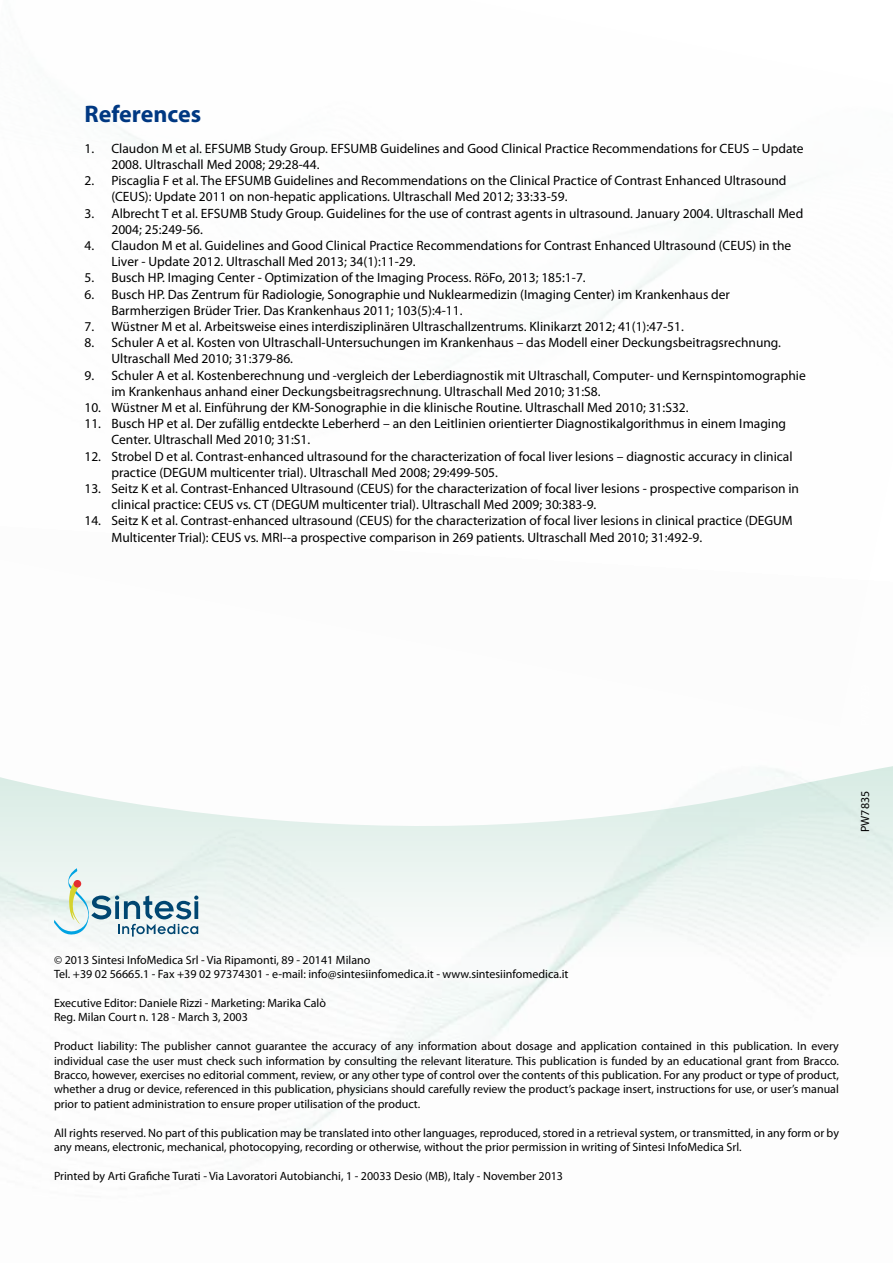
<style>
.page{position:relative;width:893px;height:1263px;background:#fff}
.page>*{position:absolute;margin:0;border:0;box-sizing:border-box;transform-origin:0 0}
.t1{font:700 24px "Myriad Pro";color:#003882}
.t2{font:13.5px/16.2px "Myriad Pro";color:#000}
.t3{font:12px/14.4px "Myriad Pro";color:#000}
</style>
<div class="page">
<img style="left:145px;top:968px;width:416px;height:181px">
<svg style="left:0;top:766px;width:893px;height:202px"></svg>
<svg style="left:54px;top:868px;width:144px;height:68px"></svg>
<svg style="left:71px;top:884px;width:7px;height:13px"></svg>
<div style="left:74px;top:880px;width:7px;height:7px;background:#e42d31;border-radius:50%"></div>
<h1 class="t1" style="left:84px;top:98px;width:118px">References</h1>
<p class="t2" style="left:111px;top:140px;width:694px;text-indent:-27px">1. Claudon M et al. EFSUMB Study Group. EFSUMB Guidelines and Good Clinical Practice Recommendations for CEUS – Update<br>2008. Ultraschall Med 2008; 29:28-44.</p>
<p class="t2" style="left:111px;top:172px;width:677px;text-indent:-27px">2. Piscaglia F et al. The EFSUMB Guidelines and Recommendations on the Clinical Practice of Contrast Enhanced Ultrasound (CEUS): Update 2011 on non-hepatic applications. Ultraschall Med 2012; 33:33-59.</p>
<p class="t2" style="left:111px;top:205px;width:693px;text-indent:-27px">3. Albrecht T et al. EFSUMB Study Group. Guidelines for the use of contrast agents in ultrasound. January 2004. Ultraschall Med<br>2004; 25:249-56.</p>
<p class="t2" style="left:111px;top:237px;width:681px;text-indent:-27px">4. Claudon M et al. Guidelines and Good Clinical Practice Recommendations for Contrast Enhanced Ultrasound (CEUS) in the<br>Liver - Update 2012. Ultraschall Med 2013; 34(1):11-29.</p>
<p class="t2" style="left:84px;top:270px;width:503px">5. Busch HP. Imaging Center - Optimization of the Imaging Process. RöFo, 2013; 185:1-7.</p>
<p class="t2" style="left:111px;top:286px;width:620px;text-indent:-27px">6. Busch HP. Das Zentrum für Radiologie, Sonographie und Nuklearmedizin (Imaging Center) im Krankenhaus der<br>Barmherzigen Brüder Trier. Das Krankenhaus 2011; 103(5):4-11.</p>
<p class="t2" style="left:84px;top:318px;width:601px">7. Wüstner M et al. Arbeitsweise eines interdisziplinären Ultraschallzentrums. Klinikarzt 2012; 41(1):47-51.</p>
<p class="t2" style="left:111px;top:334px;width:671px;text-indent:-27px">8. Schuler A et al. Kosten von Ultraschall-Untersuchungen im Krankenhaus – das Modell einer Deckungsbeitragsrechnung.<br>Ultraschall Med 2010; 31:379-86.</p>
<p class="t2" style="left:111px;top:367px;width:696px;text-indent:-27px">9. Schuler A et al. Kostenberechnung und -vergleich der Leberdiagnostik mit Ultraschall, Computer- und Kernspintomographie im Krankenhaus anhand einer Deckungsbeitragsrechnung. Ultraschall Med 2010; 31:S8.</p>
<p class="t2" style="left:84px;top:399px;width:606px">10. Wüstner M et al. Einführung der KM-Sonographie in die klinische Routine. Ultraschall Med 2010; 31:S32.</p>
<p class="t2" style="left:111px;top:415px;width:676px;text-indent:-27px">11. Busch HP et al. Der zufällig entdeckte Leberherd – an den Leitlinien orientierter Diagnostikalgorithmus in einem Imaging<br>Center. Ultraschall Med 2010; 31:S1.</p>
<p class="t2" style="left:111px;top:448px;width:683px;text-indent:-27px">12. Strobel D et al. Contrast-enhanced ultrasound for the characterization of focal liver lesions – diagnostic accuracy in clinical practice (DEGUM multicenter trial). Ultraschall Med 2008; 29:499-505.</p>
<p class="t2" style="left:111px;top:480px;width:689px;text-indent:-27px">13. Seitz K et al. Contrast-Enhanced Ultrasound (CEUS) for the characterization of focal liver lesions - prospective comparison in clinical practice: CEUS vs. CT (DEGUM multicenter trial). Ultraschall Med 2009; 30:383-9.</p>
<p class="t2" style="left:111px;top:513px;width:683px;text-indent:-27px">14. Seitz K et al. Contrast-enhanced ultrasound (CEUS) for the characterization of focal liver lesions in clinical practice (DEGUM<br>Multicenter Trial): CEUS vs. MRI--a prospective comparison in 269 patients. Ultraschall Med 2010; 31:492-9.</p>
<p class="t3" style="left:858px;top:832px;width:43px;rotate:-90deg">PW7835</p>
<p class="t3" style="left:54px;top:952px;width:516px">© 2013 Sintesi InfoMedica Srl - Via Ripamonti, 89 - 20141 Milano<br>Tel. +39 02 56665.1 - Fax +39 02 97374301 - e-mail: info@sintesiinfomedica.it - www.sintesiinfomedica.it</p>
<p class="t3" style="left:54px;top:995px;width:273px">Executive Editor: Daniele Rizzi - Marketing: Marika Calò<br>Reg. Milan Court n. 128 - March 3, 2003</p>
<p class="t3" style="left:54px;top:1039px;width:786px;text-align:justify">Product liability: The publisher cannot guarantee the accuracy of any information about dosage and application contained in this publication. In every individual case the user must check such information by consulting the relevant literature. This publication is funded by an educational grant from Bracco.<br>Bracco, however, exercises no editorial comment, review, or any other type of control over the contents of this publication. For any product or type of product, whether a drug or device, referenced in this publication, physicians should carefully review the product’s package insert, instructions for use, or user’s manual prior to patient administration to ensure proper utilisation of the product.</p>
<p class="t3" style="left:54px;top:1125px;width:786px">All rights reserved. No part of this publication may be translated into other languages, reproduced, stored in a retrieval system, or transmitted, in any form or by any means, electronic, mechanical, photocopying, recording or otherwise, without the prior permission in writing of Sintesi InfoMedica Srl.</p>
<p class="t3" style="left:54px;top:1168px;width:511px">Printed by Arti Grafiche Turati - Via Lavoratori Autobianchi, 1 - 20033 Desio (MB), Italy - November 2013</p>
</div>
